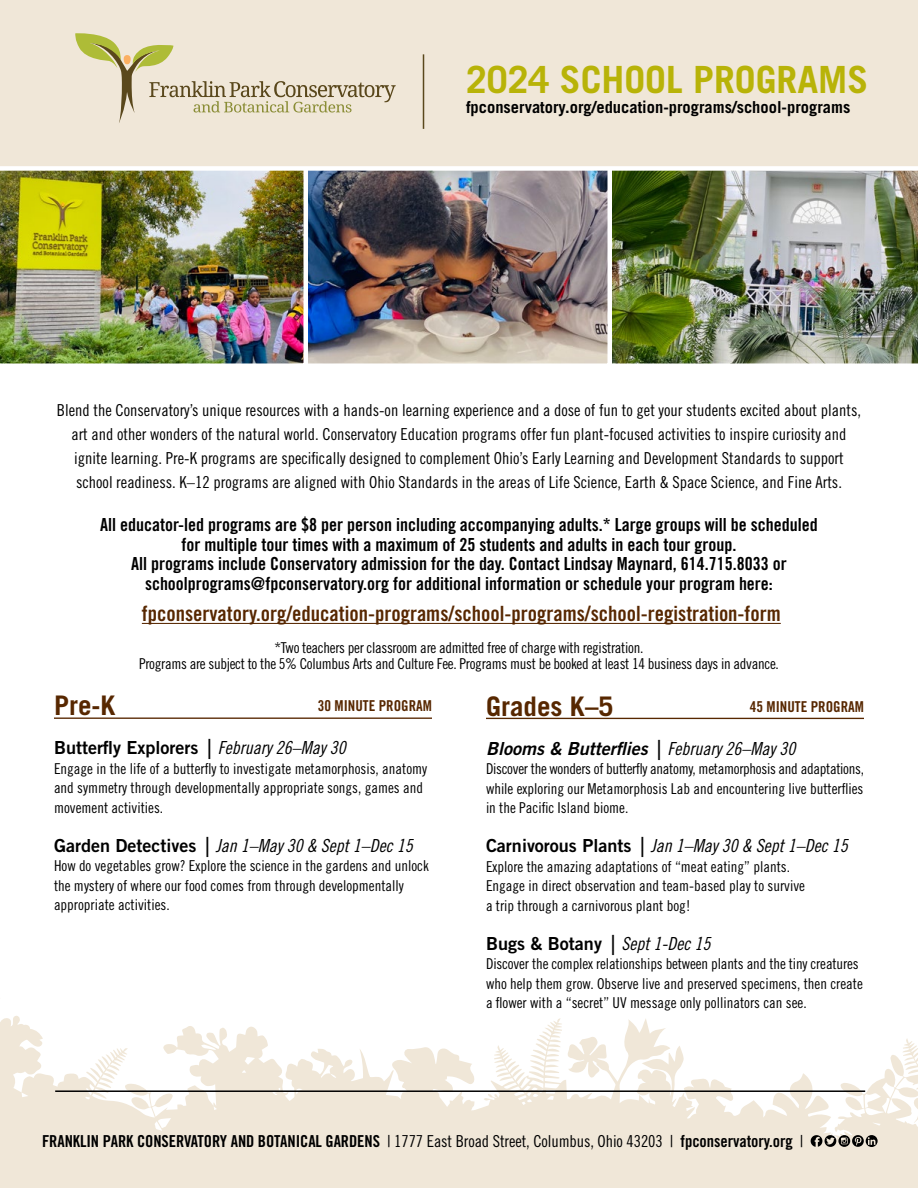
<style>
.page{position:relative;width:918px;height:1188px;background:#fff}
.page>*{position:absolute;margin:0;border:0;box-sizing:border-box;transform-origin:0 0}
.t1{font:700 37.5px "Trade Gothic LT Std";color:#b8b308}
.t2{font:700 27px "Trade Gothic LT Std";color:#572700}
.t3{font:21px "Trade Gothic LT Std Bd Cn 20";color:#572700}
.t4{font:18px/19.5px "Trade Gothic LT Std Bd Cn 20";color:#000;text-align:center}
.t5{font:18px "Trade Gothic LT Std Cn 18 Obl";color:#000}
.t6{font:18px "Trade Gothic LT Std Bd 2";color:#000}
.t7{font:18px "Trade Gothic LT Std Bd 2 Obl";color:#000}
.t8{font:16.5px/24px "Trade Gothic LT Std Cn 18";color:#000;text-align:center}
.t9{font:16.5px "Trade Gothic LT Std Bd Cn 20";letter-spacing:-.005em;color:#000}
.t10{font:700 16.5px "Trade Gothic LT Std";color:#000}
.t11{font:15px/19.5px "Trade Gothic LT Std Cn 18";color:#000}
.t12{font:15px/16.5px "Trade Gothic LT Std Cn 18";letter-spacing:-.02em;color:#000;text-align:center}
.t13{font:15px "Trade Gothic LT Std Bd Cn 20";color:#572700}
.s1{font-family:"Trade Gothic LT Std Cn 18 Obl"}
.s2{font-family:"Trade Gothic LT Std Bd 2"}
.s3{font-family:"Trade Gothic LT Std Bd 2 Obl"}
.s4{font-family:"Trade Gothic LT Std Cn 18"}
</style>
<div class="page">
<img style="left:612px;top:171px;width:306px;height:193px">
<img style="left:308px;top:171px;width:299px;height:192px">
<div style="left:258px;top:128px;width:354px;height:240px;border:4px solid #fff"></div>
<img style="left:0;top:171px;width:308px;height:197px">
<hr style="left:54px;top:718px;width:378px;height:1px;background:#572700">
<hr style="left:486px;top:718px;width:378px;height:1px;background:#572700">
<div style="left:0;top:0;width:918px;height:171px;background:#f0e7d8"></div>
<svg style="left:75px;top:32px;width:321px;height:91px"></svg>
<hr style="left:142px;top:623px;width:639px;height:1px;background:#572700">
<hr style="left:423px;top:54px;width:1px;height:75px;background:#5a481c">
<svg style="left:0;top:1016px;width:918px;height:172px;fill:#f0e7d8"></svg>
<svg style="left:811px;top:1135px;width:67px;height:12px"></svg>
<hr style="left:55px;top:1090px;width:810px;height:2px;background:#000">
<h1 class="t1" style="left:466px;top:57px;width:404px">2024 SCHOOL PROGRAMS</h1>
<p class="t10" style="left:466px;top:97px;width:386px">fpconservatory.org/education-programs/school-programs</p>
<p class="t8" style="left:57px;top:398px;width:806px">Blend the Conservatory’s unique resources with a hands-on learning experience and a dose of fun to get your students excited about plants, art and other wonders of the natural world. Conservatory Education programs offer fun plant-focused activities to inspire curiosity and ignite learning. Pre-K programs are specifically designed to complement Ohio’s Early Learning and Development Standards to support school readiness. K–12 programs are aligned with Ohio Standards in the areas of Life Science, Earth &amp; Space Science, and Fine Arts.</p>
<p class="t4" style="left:100px;top:515px;width:719px">All educator-led programs are $8 per person including accompanying adults.* Large groups will be scheduled for multiple tour times with a maximum of 25 students and adults in each tour group.<br>All programs include Conservatory admission for the day. Contact Lindsay Maynard, 614.715.8033 or schoolprograms@fpconservatory.org for additional information or schedule your program here:</p>
<h3 class="t3" style="left:142px;top:601px;width:640px">fpconservatory.org/education-programs/school-programs/school-registration-form</h3>
<p class="t12" style="left:139px;top:639px;width:641px">*Two teachers per classroom are admitted free of charge with registration.<br>Programs are subject to the 5% Columbus Arts and Culture Fee. Programs must be booked at least 14 business days in advance.</p>
<h2 class="t2" style="left:486px;top:689px;width:129px">Grades K–5</h2>
<p class="t7" style="left:486px;top:737px;width:311px">Blooms &amp; Butterflies | <span class="s1">February 26–May 30</span></p>
<p class="t11" style="left:486px;top:759px;width:380px;text-align:justify">Discover the wonders of butterfly anatomy, metamorphosis and adaptations, while exploring our Metamorphosis Lab and encountering live butterflies in the Pacific Island biome.</p>
<p class="t5" style="left:486px;top:835px;width:363px"><span class="s2">Carnivorous Plants</span> <span class="s3">|</span> Jan 1–May 30 &amp; Sept 1–Dec 15</p>
<p class="t11" style="left:486px;top:856px;width:321px">Explore the amazing adaptations of “meat eating” plants.<br>Engage in direct observation and team-based play to survive a trip through a carnivorous plant bog!</p>
<p class="t6" style="left:486px;top:932px;width:226px">Bugs &amp; Botany <span class="s3">|</span> <span class="s1">Sept 1-Dec 15</span></p>
<p class="t11" style="left:486px;top:954px;width:378px">Discover the complex relationships between plants and the tiny creatures who help them grow. Observe live and preserved specimens, then create a flower with a “secret” UV message only pollinators can see.</p>
<h2 class="t2" style="left:54px;top:689px;width:63px">Pre-K</h2>
<p class="t6" style="left:54px;top:737px;width:293px">Butterfly Explorers <span class="s3">|</span> <span class="s1">February 26–May 30</span></p>
<p class="t11" style="left:54px;top:759px;width:375px">Engage in the life of a butterfly to investigate metamorphosis, anatomy and symmetry through developmentally appropriate songs, games and movement activities.</p>
<p class="t5" style="left:54px;top:835px;width:360px"><span class="s2">Garden Detectives</span> <span class="s3">|</span> Jan 1–May 30 &amp; Sept 1–Dec 15</p>
<p class="t11" style="left:54px;top:856px;width:376px">How do vegetables grow? Explore the science in the gardens and unlock the mystery of where our food comes from through developmentally appropriate activities.</p>
<p class="t13" style="left:318px;top:697px;width:116px">30 MINUTE PROGRAM</p>
<p class="t13" style="left:750px;top:698px;width:116px">45 MINUTE PROGRAM</p>
<p class="t9" style="left:42px;top:1131px;width:763px">FRANKLIN PARK CONSERVATORY AND BOTANICAL GARDENS <span class="s4">| 1777 East Broad Street, Columbus, Ohio 43203 |</span> fpconservatory.org <span class="s4">|</span></p>
</div>
